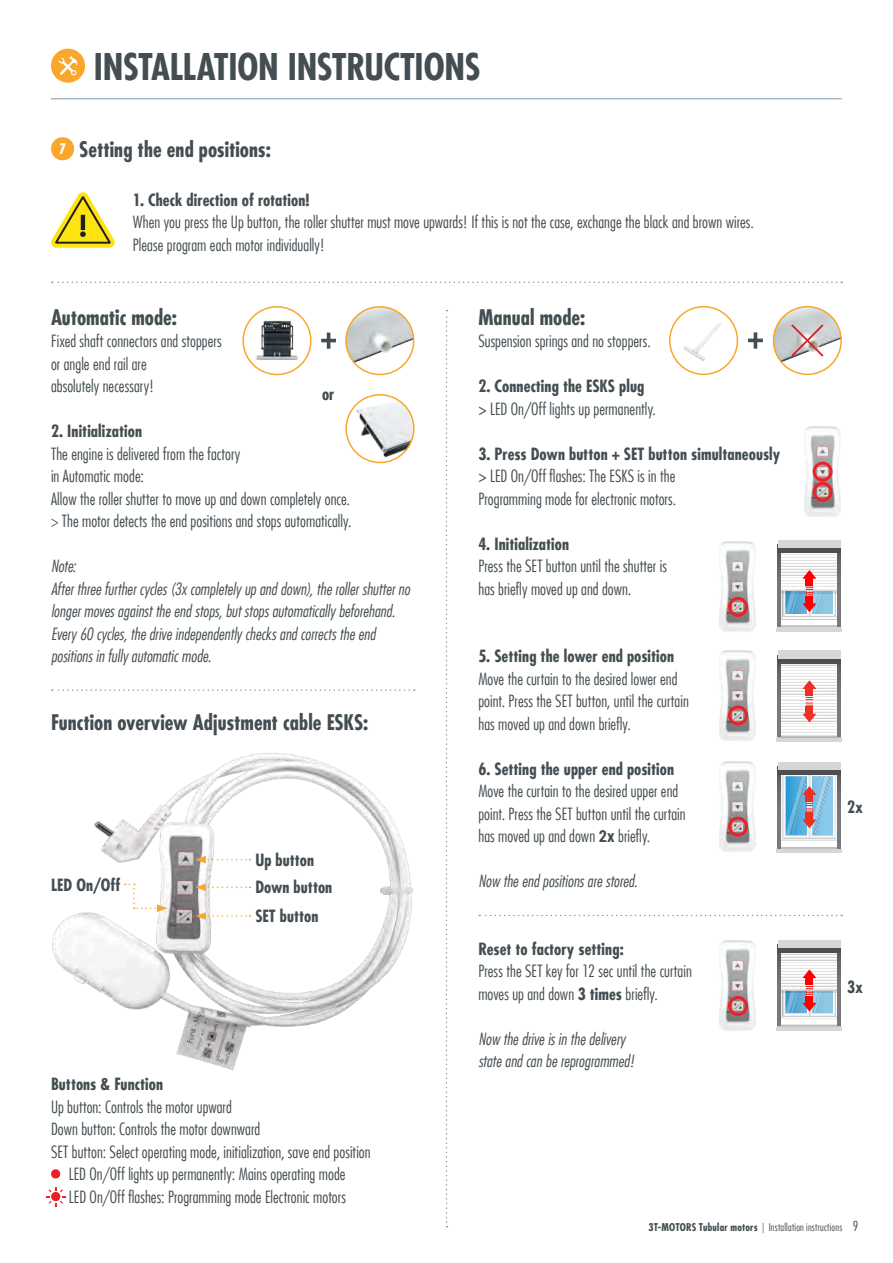
<style>
.page{position:relative;width:893px;height:1263px;background:#fff}
.page>*{position:absolute;margin:0;border:0;box-sizing:border-box;transform-origin:0 0}
.t1{font:700 condensed 36px "Futura LT";letter-spacing:-.01em;color:#444d51}
.t2{font:700 condensed 21px "Futura LT";color:#444d51}
.t3{font:300 condensed 16.5px/22.5px "Futura LT";letter-spacing:.005em;color:#444d51}
.t4{font:italic 300 condensed 16.5px/22.5px "Futura LT";color:#444d51}
.t5{font:700 condensed 16.5px/28.2px "Futura LT";letter-spacing:.005em;color:#444d51}
.t6{font:300 condensed 13.5px "Futura LT";color:#444d51}
.t7{font:300 condensed 10.5px "Futura LT";letter-spacing:.02em;color:#444d51}
.s1{font-size:14.4px;color:#fff}
.s2{font-weight:700}
.s3{font-weight:400}
.s4{font-family:"Roboto Condensed";font-weight:700;font-stretch:normal}
</style>
<div class="page">
<img style="left:670px;top:307px;width:67px;height:67px;border-radius:34px">
<div style="left:669px;top:306px;width:69px;height:69px;border:2px solid #f9a62a;border-radius:50%"></div>
<div style="left:51px;top:137px;width:23px;height:23px;background:#f9a62a;border-radius:50%"></div>
<div style="left:51px;top:1169px;width:9px;height:9px;background:#ee2027;border-radius:50%"></div>
<svg style="left:46px;top:1187px;width:19px;height:19px"></svg>
<svg style="left:51px;top:192px;width:64px;height:56px"></svg>
<svg style="left:52px;top:281px;width:790px;height:2px"></svg>
<svg style="left:446px;top:310px;width:1px;height:917px"></svg>
<img style="left:244px;top:308px;width:66px;height:66px">
<div style="left:242px;top:306px;width:70px;height:69px;border:2px solid #f9a62a;border-radius:50%"></div>
<img style="left:346px;top:307px;width:68px;height:67px;border-radius:34px">
<div style="left:345px;top:306px;width:69px;height:69px;border:2px solid #f9a62a;border-radius:50%"></div>
<svg style="left:321px;top:333px;width:15px;height:16px"></svg>
<img style="left:346px;top:395px;width:68px;height:67px;border-radius:34px">
<div style="left:345px;top:394px;width:70px;height:69px;border:2px solid #f9a62a;border-radius:50%"></div>
<img style="left:719px;top:650px;width:37px;height:91px">
<div style="left:728px;top:705px;width:20px;height:20px;border:3px solid #ee2027;border-radius:50%"></div>
<img style="left:719px;top:541px;width:37px;height:91px">
<div style="left:728px;top:597px;width:20px;height:20px;border:3px solid #ee2027;border-radius:50%"></div>
<img style="left:773px;top:307px;width:68px;height:67px;border-radius:34px">
<div style="left:773px;top:306px;width:69px;height:69px;border:2px solid #f9a62a;border-radius:50%"></div>
<svg style="left:789px;top:322px;width:36px;height:37px"></svg>
<svg style="left:748px;top:332px;width:15px;height:17px"></svg>
<hr style="left:776px;top:628px;width:66px;height:3px;background:#d5d7d7">
<div style="left:778px;top:540px;width:62px;height:9px;background:#d5d7d7"></div>
<svg style="left:777px;top:549px;width:65px;height:79px"></svg>
<hr style="left:776px;top:738px;width:66px;height:4px;background:#d5d6d6">
<div style="left:778px;top:651px;width:62px;height:8px;background:#d5d6d6"></div>
<svg style="left:776px;top:659px;width:66px;height:79px"></svg>
<hr style="left:780px;top:841px;width:59px;height:1px;background:#cccece">
<svg style="left:777px;top:847px;width:64px;height:2px"></svg>
<hr style="left:776px;top:849px;width:66px;height:4px;background:#d5d6d6">
<svg style="left:837px;top:775px;width:3px;height:73px"></svg>
<svg style="left:778px;top:775px;width:3px;height:73px"></svg>
<div style="left:778px;top:762px;width:62px;height:9px;background:#d5d6d6"></div>
<hr style="left:778px;top:771px;width:62px;height:4px;background:#4c4e50">
<svg style="left:780px;top:770px;width:59px;height:71px"></svg>
<hr style="left:776px;top:1027px;width:66px;height:4px;background:#d5d7d7">
<div style="left:778px;top:940px;width:62px;height:8px;background:#d5d7d7"></div>
<svg style="left:777px;top:948px;width:65px;height:79px"></svg>
<svg style="left:479px;top:915px;width:363px;height:1px"></svg>
<img style="left:804px;top:426px;width:37px;height:91px">
<div style="left:813px;top:482px;width:20px;height:20px;border:3px solid #ee2027;border-radius:50%"></div>
<div style="left:813px;top:462px;width:20px;height:20px;border:3px solid #ee2027;border-radius:50%"></div>
<img style="left:719px;top:761px;width:37px;height:91px">
<div style="left:728px;top:817px;width:20px;height:20px;border:3px solid #ee2027;border-radius:50%"></div>
<img style="left:719px;top:940px;width:37px;height:91px">
<div style="left:728px;top:996px;width:20px;height:20px;border:3px solid #ee2027;border-radius:50%"></div>
<svg style="left:52px;top:689px;width:363px;height:2px"></svg>
<img style="left:52px;top:753px;width:361px;height:318px">
<svg style="left:195px;top:856px;width:55px;height:7px"></svg>
<svg style="left:195px;top:883px;width:55px;height:8px"></svg>
<svg style="left:195px;top:912px;width:55px;height:8px"></svg>
<svg style="left:125px;top:884px;width:42px;height:28px"></svg>
<div style="left:51px;top:49px;width:34px;height:34px;background:#f9a62a;border-radius:50%"></div>
<svg style="left:59px;top:56px;width:19px;height:20px"></svg>
<hr style="left:51px;top:98px;width:791px;height:1px;background:#819bac">
<h1 class="t1" style="left:94px;top:44px;width:388px">INSTALLATION INSTRUCTIONS</h1>
<p class="t2" style="left:59px;top:136px;width:213px"><span class="s1">7</span> Setting the end positions:</p>
<p class="t5" style="left:133px;top:185px;width:178px">1. Check direction of rotation!</p>
<p class="t3" style="left:133px;top:211px;width:622px">When you press the Up button, the roller shutter must move upwards! If this is not the case, exchange the black and brown wires.<br>Please program each motor individually!</p>
<p class="t2" style="left:51px;top:304px;width:127px">Automatic mode:</p>
<p class="t3" style="left:51px;top:330px;width:172px">Fixed shaft connectors and stoppers or angle end rail are<br>absolutely necessary!</p>
<p class="t5" style="left:51px;top:417px;width:92px">2. Initialization</p>
<p class="t3" style="left:51px;top:442px;width:302px">The engine is delivered from the factory<br>in Automatic mode:<br>Allow the roller shutter to move up and down completely once. &gt; The motor detects the end positions and stops automatically.</p>
<p class="t4" style="left:51px;top:555px;width:360px">Note:<br>After three further cycles (3x completely up and down), the roller shutter no longer moves against the end stops, but stops automatically beforehand.<br>Every 60 cycles, the drive independently checks and corrects the end positions in fully automatic mode.</p>
<p class="t5" style="left:322px;top:380px;width:14px">or</p>
<p class="t2" style="left:51px;top:709px;width:319px">Function overview Adjustment cable ESKS:</p>
<p class="t5" style="left:51px;top:871px;width:71px">LED On/Off</p>
<p class="t5" style="left:255px;top:845px;width:78px">Up button<br>Down button<br>SET button</p>
<p class="t5" style="left:51px;top:1070px;width:114px">Buttons &amp; Function</p>
<p class="t3" style="left:51px;top:1095px;width:182px">Up button: Controls the motor upward</p>
<p class="t3" style="left:51px;top:1118px;width:211px">Down button: Controls the motor downward</p>
<p class="t3" style="left:51px;top:1140px;width:321px">SET button: Select operating mode, initialization, save end position</p>
<p class="t3" style="left:69px;top:1163px;width:278px">LED On/Off lights up permanently: Mains operating mode</p>
<p class="t3" style="left:69px;top:1185px;width:279px">LED On/Off flashes: Programming mode Electronic motors</p>
<p class="t2" style="left:478px;top:304px;width:108px">Manual mode:</p>
<p class="t3" style="left:478px;top:330px;width:174px">Suspension springs and no stoppers.</p>
<p class="t3" style="left:478px;top:375px;width:179px"><span class="s2">2. Connecting the ESKS plug </span><span class="s3">&gt;</span> LED On/Off lights up permanently.</p>
<p class="t3" style="left:478px;top:442px;width:303px"><span class="s2">3. Press Down button + SET button simultaneously </span><span class="s3">&gt;</span> LED On/Off flashes: The ESKS is in the<br>Programming mode for electronic motors.</p>
<p class="t5" style="left:478px;top:529px;width:92px">4. Initialization</p>
<p class="t3" style="left:478px;top:555px;width:190px">Press the SET button until the shutter is has briefly moved up and down.</p>
<p class="t5" style="left:478px;top:642px;width:197px">5. Setting the lower end position</p>
<p class="t3" style="left:478px;top:667px;width:212px">Move the curtain to the desired lower end point. Press the SET button, until the curtain has moved up and down briefly.</p>
<p class="t5" style="left:478px;top:754px;width:197px">6. Setting the upper end position</p>
<p class="t3" style="left:478px;top:780px;width:209px">Move the curtain to the desired upper end point. Press the SET button until the curtain has moved up and down <span class="s4">2x</span> briefly.</p>
<p class="t4" style="left:478px;top:870px;width:161px">Now the end positions are stored.</p>
<p class="t5" style="left:478px;top:934px;width:147px">Reset to factory setting:</p>
<p class="t3" style="left:478px;top:960px;width:215px">Press the SET key for 12 sec until the curtain moves up and down <span class="s2">3 times</span> briefly.</p>
<p class="t4" style="left:478px;top:1027px;width:158px">Now the drive is in the delivery state and can be reprogrammed!</p>
<p class="t5" style="left:847px;top:793px;width:18px">2x</p>
<p class="t5" style="left:847px;top:972px;width:17px">3x</p>
<p class="t7" style="left:648px;top:1221px;width:195px"><span class="s2">3T-MOTORS Tubular motors</span> | Installation instructions</p>
<p class="t6" style="left:853px;top:1218px;width:7px">9</p>
</div>
